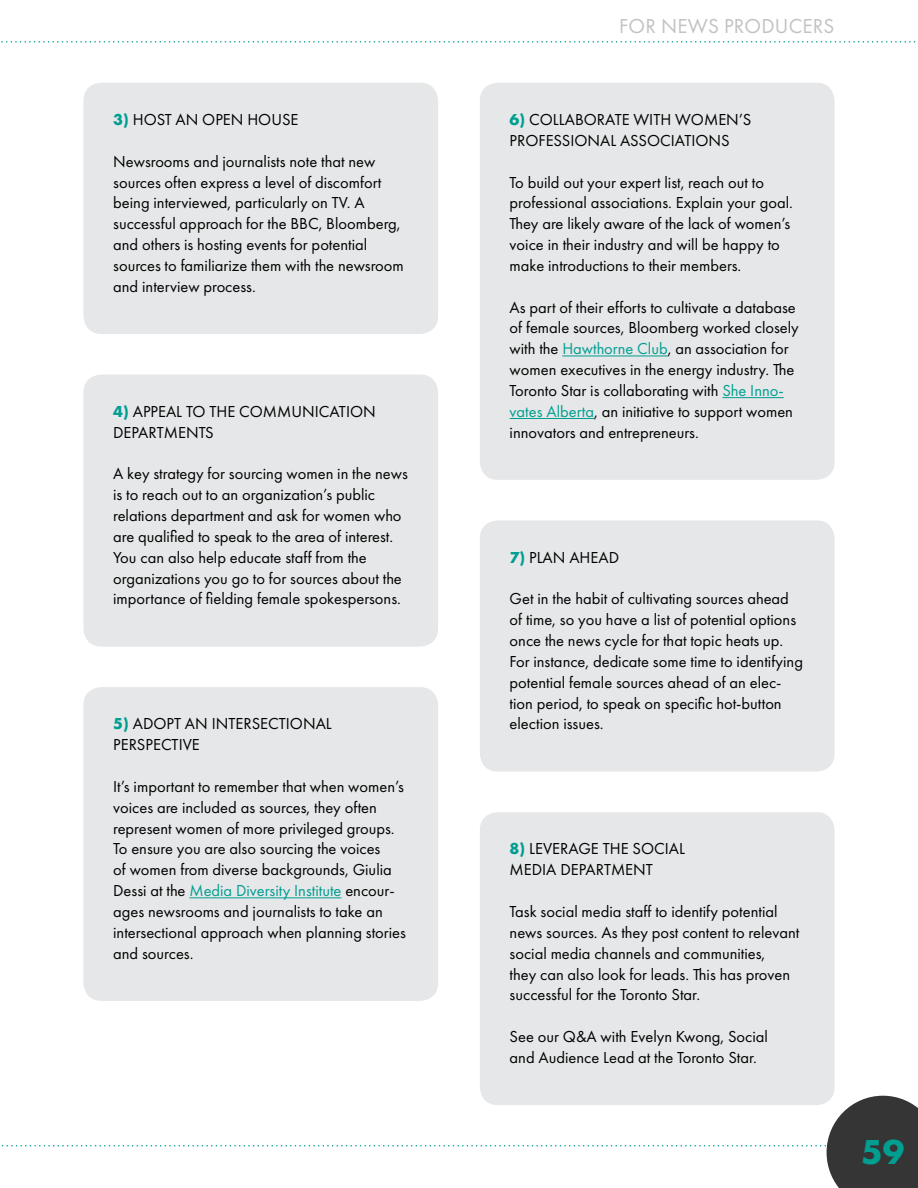
<style>
.page{position:relative;width:918px;height:1188px;background:#fff}
.page>*{position:absolute;margin:0;border:0;box-sizing:border-box;transform-origin:0 0}
.t1{font:700 36px "Futura PT";color:#009e91}
.t2{font:21px "Futura PT";letter-spacing:.01em;color:#c2c2c2}
.t3{font:16.5px/20.9px "Futura PT";color:#000}
.s1{font-weight:700;color:#009e91}
.s2{color:#009e91}
</style>
<div class="page">
<svg style="left:1px;top:41px;width:915px;height:2px"></svg>
<svg style="left:1px;top:1096px;width:917px;height:92px"></svg>
<hr style="left:0;top:1167px;width:74px;height:1px;background:#fff">
<div style="left:83px;top:83px;width:355px;height:251px;background:#e6e7e8;border-radius:18px"></div>
<div style="left:83px;top:374px;width:355px;height:273px;background:#e6e7e8;border-radius:18px"></div>
<div style="left:83px;top:687px;width:355px;height:314px;background:#e6e7e8;border-radius:18px"></div>
<hr style="left:189px;top:897px;width:153px;height:1px;background:#009e91">
<div style="left:480px;top:83px;width:355px;height:397px;background:#e6e7e8;border-radius:18px"></div>
<hr style="left:562px;top:356px;width:106px;height:1px;background:#009e91">
<hr style="left:722px;top:397px;width:62px;height:1px;background:#009e91">
<hr style="left:510px;top:418px;width:84px;height:1px;background:#009e91">
<div style="left:480px;top:520px;width:355px;height:252px;background:#e6e7e8;border-radius:18px"></div>
<div style="left:480px;top:812px;width:355px;height:293px;background:#e6e7e8;border-radius:18px"></div>
<p class="t3" style="left:113px;top:109px;width:187px"><span class="s1">3)</span> HOST AN OPEN HOUSE</p>
<p class="t3" style="left:113px;top:151px;width:292px">Newsrooms and journalists note that new sources often express a level of discomfort being interviewed, particularly on TV. A successful approach for the BBC, Bloomberg, and others is hosting events for potential sources to familiarize them with the newsroom and interview process.</p>
<p class="t3" style="left:113px;top:401px;width:264px"><span class="s1">4)</span> APPEAL TO THE COMMUNICATION<br>DEPARTMENTS</p>
<p class="t3" style="left:113px;top:463px;width:296px">A key strategy for sourcing women in the news is to reach out to an organization’s public relations department and ask for women who are qualified to speak to the area of interest.<br>You can also help educate staff from the organizations you go to for sources about the importance of fielding female spokespersons.</p>
<p class="t3" style="left:113px;top:713px;width:220px"><span class="s1">5)</span> ADOPT AN INTERSECTIONAL<br>PERSPECTIVE</p>
<p class="t3" style="left:113px;top:776px;width:294px">It’s important to remember that when women’s voices are included as sources, they often represent women of more privileged groups.<br>To ensure you are also sourcing the voices<br>of women from diverse backgrounds, Giulia Dessi at the <span class="s2">Media Diversity Institute</span> encour&shy;ages newsrooms and journalists to take an intersectional approach when planning stories and sources.</p>
<p class="t2" style="left:619px;top:13px;width:217px">FOR NEWS PRODUCERS</p>
<p class="t3" style="left:510px;top:109px;width:243px"><span class="s1">6)</span> COLLABORATE WITH WOMEN’S<br>PROFESSIONAL ASSOCIATIONS</p>
<p class="t3" style="left:510px;top:172px;width:285px">To build out your expert list, reach out to professional associations. Explain your goal.<br>They are likely aware of the lack of women’s voice in their industry and will be happy to make introductions to their members.</p>
<p class="t3" style="left:510px;top:297px;width:291px">As part of their efforts to cultivate a database of female sources, Bloomberg worked closely with the <span class="s2">Hawthorne Club</span>, an association for women executives in the energy industry. The Toronto Star is collaborating with <span class="s2">She Inno&shy;vates Alberta</span>, an initiative to support women innovators and entrepreneurs.</p>
<p class="t3" style="left:510px;top:547px;width:111px"><span class="s1">7)</span> PLAN AHEAD</p>
<p class="t3" style="left:510px;top:588px;width:295px">Get in the habit of cultivating sources ahead of time, so you have a list of potential options once the news cycle for that topic heats up.<br>For instance, dedicate some time to identifying potential female sources ahead of an elec&shy;tion period, to speak on specific hot-button election issues.</p>
<p class="t3" style="left:510px;top:838px;width:177px"><span class="s1">8)</span> LEVERAGE THE SOCIAL<br>MEDIA DEPARTMENT</p>
<p class="t3" style="left:510px;top:901px;width:291px">Task social media staff to identify potential news sources. As they post content to relevant social media channels and communities,<br>they can also look for leads. This has proven successful for the Toronto Star.</p>
<p class="t3" style="left:510px;top:1026px;width:260px">See our Q&amp;A with Evelyn Kwong, Social and Audience Lead at the Toronto Star.</p>
<h1 class="t1" style="left:861px;top:1129px;width:45px">59</h1>
</div>
